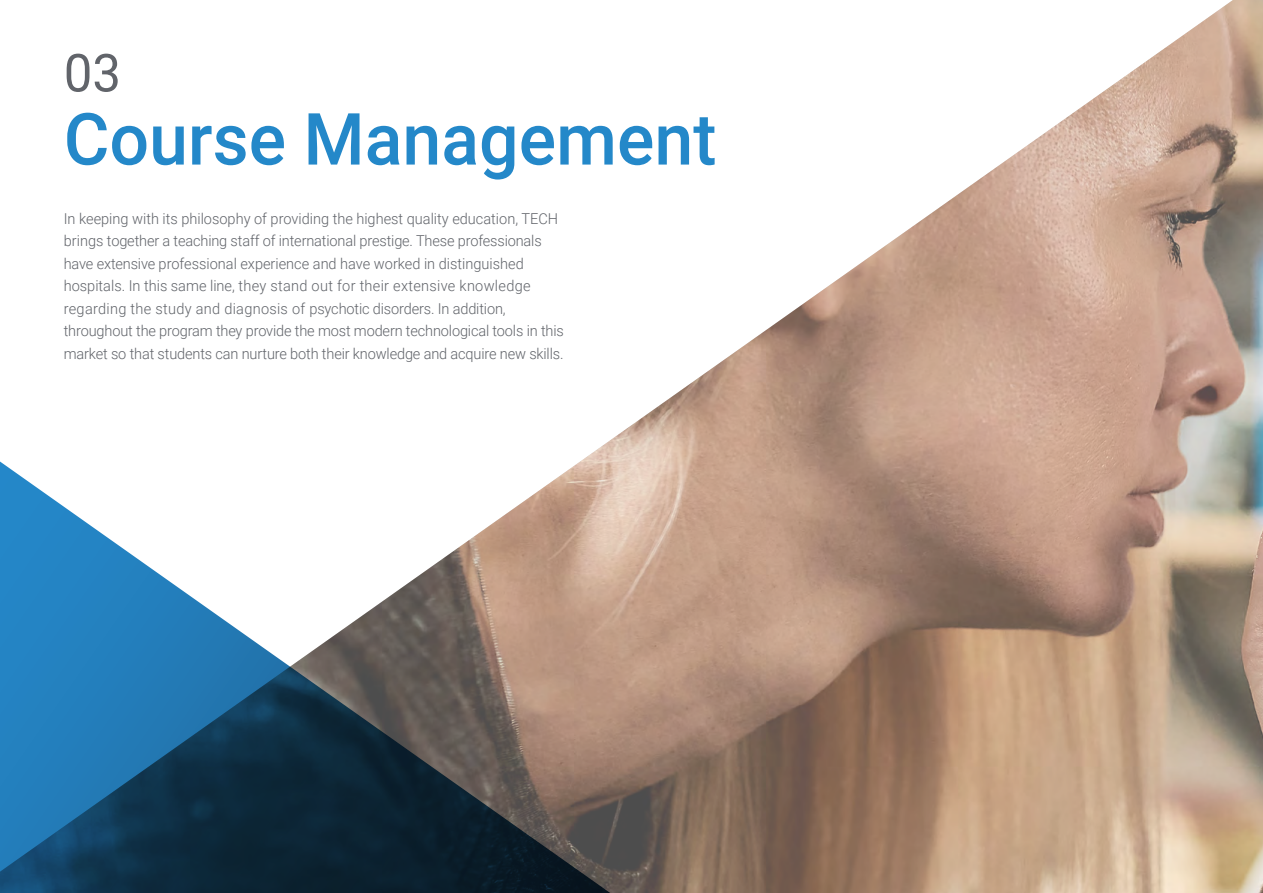
<style>
.page{position:relative;width:1263px;height:893px;background:#fff}
.page>*{position:absolute;margin:0;border:0;box-sizing:border-box;transform-origin:0 0}
.t1{font:500 72px "Roboto";color:#2488c9}
.t2{font:52.5px "Roboto";color:#61646a}
.t3{font:300 15px/22.5px "Roboto";letter-spacing:-.01em;color:#61646a}
</style>
<div class="page">
<img style="left:602px;top:0;width:661px;height:893px">
<svg style="left:0;top:446px;width:640px;height:447px"></svg>
<h2 class="t2" style="left:64px;top:36px;width:59px">03</h2>
<h1 class="t1" style="left:64px;top:89px;width:654px">Course Management</h1>
<p class="t3" style="left:64px;top:207px;width:502px">In keeping with its philosophy of providing the highest quality education, TECH brings together a teaching staff of international prestige. These professionals have extensive professional experience and have worked in distinguished hospitals. In this same line, they stand out for their extensive knowledge regarding the study and diagnosis of psychotic disorders. In addition, throughout the program they provide the most modern technological tools in this market so that students can nurture both their knowledge and acquire new skills.</p>
</div>
